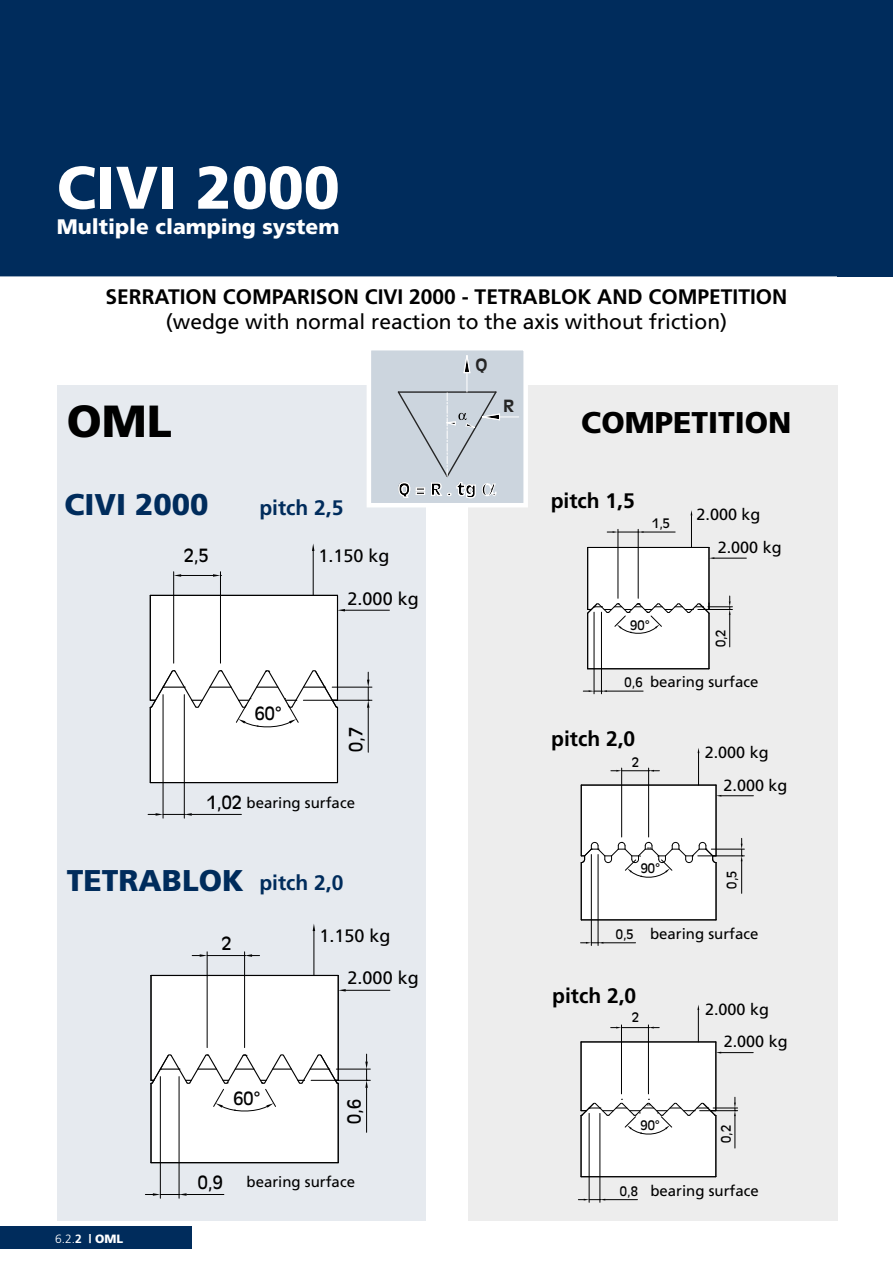
<style>
.page{position:relative;width:893px;height:1263px;background:#fff}
.page>*{position:absolute;margin:0;border:0;box-sizing:border-box;transform-origin:0 0}
.t1{font:900 60px "Frutiger";color:#fff}
.t2{font:900 45px "Frutiger";color:#000}
.t3{font:900 30px "Frutiger";color:#002c5c}
.t4{font:900 30px "Frutiger";color:#000}
.t5{font:700 21px "Frutiger";color:#000}
.t6{font:21px "Frutiger";color:#000}
.t7{font:900 21px "Frutiger";color:#fff}
.t8{font:700 21px "Frutiger";color:#002c5c}
.t9{font:18px "Frutiger";color:#000}
.t10{font:18px "Antique Olive";color:#000}
.t11{font:900 16.65px "Antique Olive";color:#000}
.t12{font:700 16.65px "Antique Olive";color:#252525}
.t13{font:16.2px/32.1px "Frutiger";color:#000}
.t14{font:15px "Frutiger";color:#000}
.t15{font:12.9px "Antique Olive";color:#000}
.t16{font:300 12px "Frutiger";color:#fff}
.t17{font:900 12px "Frutiger";color:#fff}
.s1{font-weight:700}
.s2{font-weight:900}
</style>
<div class="page">
<div style="left:0;top:0;width:893px;height:276px;background:#002c5c"></div>
<div style="left:0;top:1227px;width:191px;height:22px;background:#002c5c"></div>
<div style="left:57px;top:385px;width:368px;height:835px;background:#e6eaef"></div>
<div style="left:468px;top:385px;width:370px;height:835px;background:#ededed"></div>
<svg style="left:582px;top:510px;width:165px;height:185px"></svg>
<svg style="left:580px;top:748px;width:174px;height:198px"></svg>
<svg style="left:578px;top:1005px;width:176px;height:198px"></svg>
<svg style="left:147px;top:543px;width:243px;height:276px"></svg>
<svg style="left:145px;top:924px;width:246px;height:275px"></svg>
<hr style="left:345px;top:990px;width:45px;height:1px;background:#000">
<svg style="left:372px;top:351px;width:151px;height:151px;background:#c9d2da"></svg>
<div style="left:367px;top:346px;width:161px;height:161px;border:4px solid #fff"></div>
<h1 class="t1" style="left:57px;top:151px;width:284px">CIVI 2000</h1>
<p class="t7" style="left:57px;top:214px;width:284px">Multiple clamping system</p>
<p class="t5" style="left:106px;top:284px;width:683px">SERRATION COMPARISON CIVI 2000 - TETRABLOK AND COMPETITION</p>
<p class="t6" style="left:166px;top:309px;width:563px">(wedge with normal reaction to the axis without friction)</p>
<p class="t12" style="left:476px;top:354px;width:14px">Q</p>
<h2 class="t2" style="left:67px;top:394px;width:107px">OML</h2>
<p class="t12" style="left:503px;top:396px;width:13px">R</p>
<h3 class="t3" style="left:64px;top:486px;width:146px">CIVI 2000</h3>
<p class="t8" style="left:259px;top:496px;width:86px">pitch 2,5</p>
<p class="t11" style="left:398px;top:479px;width:79px">Q = R . tg</p>
<p class="t10" style="left:184px;top:545px;width:27px">2,5</p>
<p class="t9" style="left:318px;top:545px;width:73px">1.150 kg</p>
<p class="t9" style="left:348px;top:588px;width:73px">2.000 kg</p>
<p class="t10" style="left:255px;top:702px;width:29px">60°</p>
<p class="t10" style="left:345px;top:751px;width:27px;rotate:-90deg">0,7</p>
<p class="t10" style="left:207px;top:791px;width:37px">1,02</p>
<p class="t14" style="left:247px;top:793px;width:110px">bearing surface</p>
<h3 class="t3" style="left:67px;top:862px;width:178px">TETRABLOK</h3>
<p class="t10" style="left:221px;top:932px;width:12px">2</p>
<p class="t8" style="left:259px;top:870px;width:86px">pitch 2,0</p>
<p class="t9" style="left:320px;top:926px;width:73px">1.150 kg</p>
<p class="t9" style="left:348px;top:967px;width:73px">2.000 kg</p>
<p class="t16" style="left:55px;top:1232px;width:66px">6.2.<span class="s1">22</span> <span class="s2">| OML</span></p>
<p class="t17" style="left:89px;top:1232px;width:36px">| OML</p>
<p class="t16" style="left:55px;top:1232px;width:18px">15.</p>
<p class="t10" style="left:234px;top:1088px;width:29px">60°</p>
<p class="t10" style="left:343px;top:1124px;width:27px;rotate:-90deg">0,6</p>
<p class="t10" style="left:198px;top:1171px;width:27px">0,9</p>
<p class="t14" style="left:247px;top:1173px;width:110px">bearing surface</p>
<h3 class="t4" style="left:581px;top:404px;width:212px">COMPETITION</h3>
<p class="t5" style="left:551px;top:488px;width:86px">pitch 1,5</p>
<p class="t15" style="left:652px;top:515px;width:20px">1,5</p>
<p class="t15" style="left:630px;top:618px;width:21px">90°</p>
<p class="t13" style="left:697px;top:498px;width:65px">2.000 kg</p>
<p class="t13" style="left:718px;top:531px;width:65px">2.000 kg</p>
<p class="t15" style="left:713px;top:647px;width:20px;rotate:-90deg">0,2</p>
<p class="t15" style="left:625px;top:674px;width:20px">0,6</p>
<p class="t14" style="left:650px;top:673px;width:110px">bearing surface</p>
<p class="t5" style="left:551px;top:726px;width:86px">pitch 2,0</p>
<p class="t15" style="left:632px;top:754px;width:9px">2</p>
<p class="t13" style="left:723px;top:737px;width:65px;text-indent:-19px">2.000 kg<br>2.000 kg</p>
<p class="t15" style="left:641px;top:860px;width:21px">90°</p>
<p class="t15" style="left:724px;top:888px;width:20px;rotate:-90deg">0,5</p>
<p class="t15" style="left:616px;top:926px;width:20px">0,5</p>
<p class="t14" style="left:650px;top:925px;width:110px">bearing surface</p>
<p class="t5" style="left:552px;top:983px;width:86px">pitch 2,0</p>
<p class="t15" style="left:632px;top:1010px;width:9px">2</p>
<p class="t15" style="left:640px;top:1117px;width:21px">90°</p>
<p class="t13" style="left:724px;top:993px;width:65px;text-indent:-19px">2.000 kg<br>2.000 kg</p>
<p class="t15" style="left:718px;top:1143px;width:20px;rotate:-90deg">0,2</p>
<p class="t15" style="left:620px;top:1183px;width:20px">0,8</p>
<p class="t14" style="left:650px;top:1182px;width:110px">bearing surface</p>
</div>
